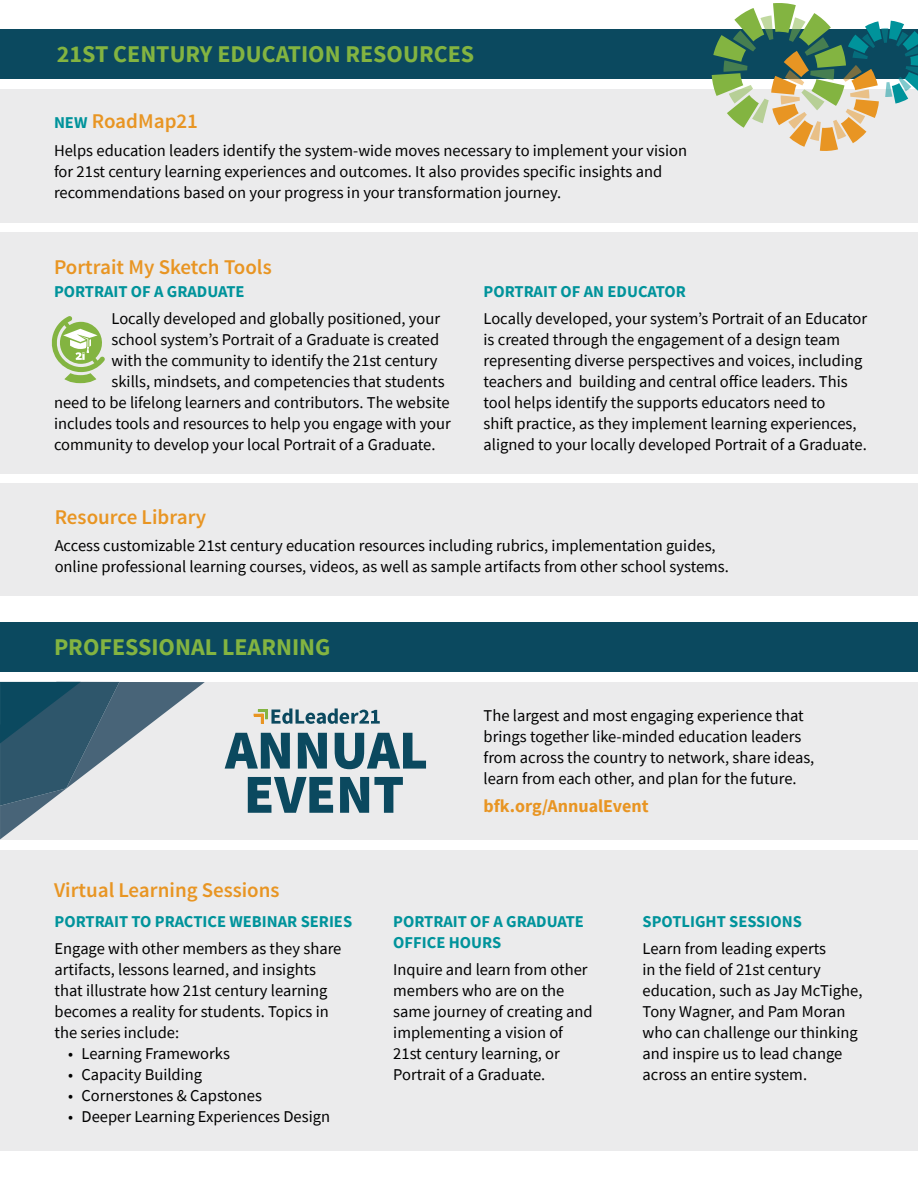
<style>
.page{position:relative;width:918px;height:1188px;background:#fff}
.page>*{position:absolute;margin:0;border:0;box-sizing:border-box;transform-origin:0 0}
.t1{font:700 24px "Source Sans Pro";color:#83b441}
.t2{font:600 21px "Source Sans Pro";color:#e89523}
.t3{font:700 18px "Source Sans Pro";color:#e89523}
.t4{font:16.5px/21px "Source Sans Pro";color:#000}
.t5{font:700 16.5px/21px "Source Sans Pro";color:#00939b}
.s1{font-weight:700;font-size:16.5px;color:#00939b}
</style>
<div class="page">
<div style="left:0;top:29px;width:918px;height:50px;background:#0b495f"></div>
<div style="left:0;top:622px;width:918px;height:50px;background:#0b495f"></div>
<div style="left:0;top:89px;width:918px;height:133px;background:#ebebec"></div>
<div style="left:0;top:484px;width:918px;height:112px;background:#ebebec"></div>
<div style="left:0;top:682px;width:918px;height:157px;background:#ebebec"></div>
<div style="left:0;top:232px;width:918px;height:242px;background:#ebebec"></div>
<div style="left:0;top:850px;width:918px;height:300px;background:#ebebec"></div>
<svg style="left:254px;top:708px;width:126px;height:16px"></svg>
<svg style="left:225px;top:733px;width:65px;height:36px"></svg>
<svg style="left:298px;top:733px;width:29px;height:36px"></svg>
<svg style="left:335px;top:733px;width:91px;height:36px"></svg>
<svg style="left:248px;top:777px;width:85px;height:36px"></svg>
<svg style="left:340px;top:777px;width:63px;height:36px"></svg>
<svg style="left:0;top:682px;width:205px;height:157px"></svg>
<svg style="left:51px;top:316px;width:54px;height:67px"></svg>
<svg style="left:712px;top:3px;width:206px;height:148px"></svg>
<p class="t1" style="left:57px;top:38px;width:419px">21ST CENTURY EDUCATION RESOURCES</p>
<p class="t2" style="left:54px;top:108px;width:146px"><span class="s1">NEW</span> RoadMap21</p>
<p class="t4" style="left:54px;top:140px;width:635px">Helps education leaders identify the system-wide moves necessary to implement your vision for 21st century learning experiences and outcomes. It also provides specific insights and recommendations based on your progress in your transformation journey.</p>
<p class="t2" style="left:54px;top:253px;width:219px">Portrait My Sketch Tools</p>
<p class="t5" style="left:54px;top:281px;width:192px">PORTRAIT OF A GRADUATE</p>
<p class="t4" style="left:112px;top:308px;width:330px">Locally developed and globally positioned, your</p>
<p class="t4" style="left:112px;top:329px;width:329px">school system’s Portrait of a Graduate is created</p>
<p class="t4" style="left:112px;top:350px;width:328px">with the community to identify the 21st century</p>
<p class="t4" style="left:112px;top:371px;width:335px">skills, mindsets, and competencies that students</p>
<p class="t4" style="left:54px;top:392px;width:397px">need to be lifelong learners and contributors. The website</p>
<p class="t4" style="left:54px;top:413px;width:398px">includes tools and resources to help you engage with your</p>
<p class="t4" style="left:54px;top:434px;width:383px">community to develop your local Portrait of a Graduate.</p>
<p class="t5" style="left:484px;top:281px;width:204px">PORTRAIT OF AN EDUCATOR</p>
<p class="t4" style="left:484px;top:308px;width:385px">Locally developed, your system’s Portrait of an Educator is created through the engagement of a design team representing diverse perspectives and voices, including teachers and building and central office leaders. This tool helps identify the supports educators need to<br>shift practice, as they implement learning experiences, aligned to your locally developed Portrait of a Graduate.</p>
<p class="t2" style="left:55px;top:503px;width:153px">Resource Library</p>
<p class="t4" style="left:55px;top:535px;width:676px">Access customizable 21st century education resources including rubrics, implementation guides, online professional learning courses, videos, as well as sample artifacts from other school systems.</p>
<p class="t1" style="left:54px;top:631px;width:278px">PROFESSIONAL LEARNING</p>
<p class="t2" style="left:54px;top:876px;width:227px">Virtual Learning Sessions</p>
<p class="t5" style="left:55px;top:910px;width:299px">PORTRAIT TO PRACTICE WEBINAR SERIES</p>
<p class="t4" style="left:55px;top:938px;width:288px">Engage with other members as they share artifacts, lessons learned, and insights that illustrate how 21st century learning becomes a reality for students. Topics in the series include:</p>
<p class="t4" style="left:68px;top:1043px;width:163px">• Learning Frameworks</p>
<p class="t4" style="left:68px;top:1064px;width:136px">• Capacity Building</p>
<p class="t4" style="left:68px;top:1085px;width:195px">• Cornerstones &amp; Capstones</p>
<p class="t4" style="left:68px;top:1106px;width:264px">• Deeper Learning Experiences Design</p>
<p class="t4" style="left:484px;top:705px;width:332px">The largest and most engaging experience that brings together like-minded education leaders from across the country to network, share ideas, learn from each other, and plan for the future.</p>
<p class="t3" style="left:484px;top:794px;width:167px">bfk.org/AnnualEvent</p>
<p class="t5" style="left:393px;top:910px;width:192px">PORTRAIT OF A GRADUATE<br>OFFICE HOURS</p>
<p class="t4" style="left:393px;top:959px;width:201px">Inquire and learn from other members who are on the same journey of creating and implementing a vision of<br>21st century learning, or<br>Portrait of a Graduate.</p>
<p class="t5" style="left:643px;top:910px;width:161px">SPOTLIGHT SESSIONS</p>
<p class="t4" style="left:643px;top:938px;width:221px">Learn from leading experts<br>in the field of 21st century education, such as Jay McTighe,<br>Tony Wagner, and Pam Moran who can challenge our thinking and inspire us to lead change across an entire system.</p>
</div>
